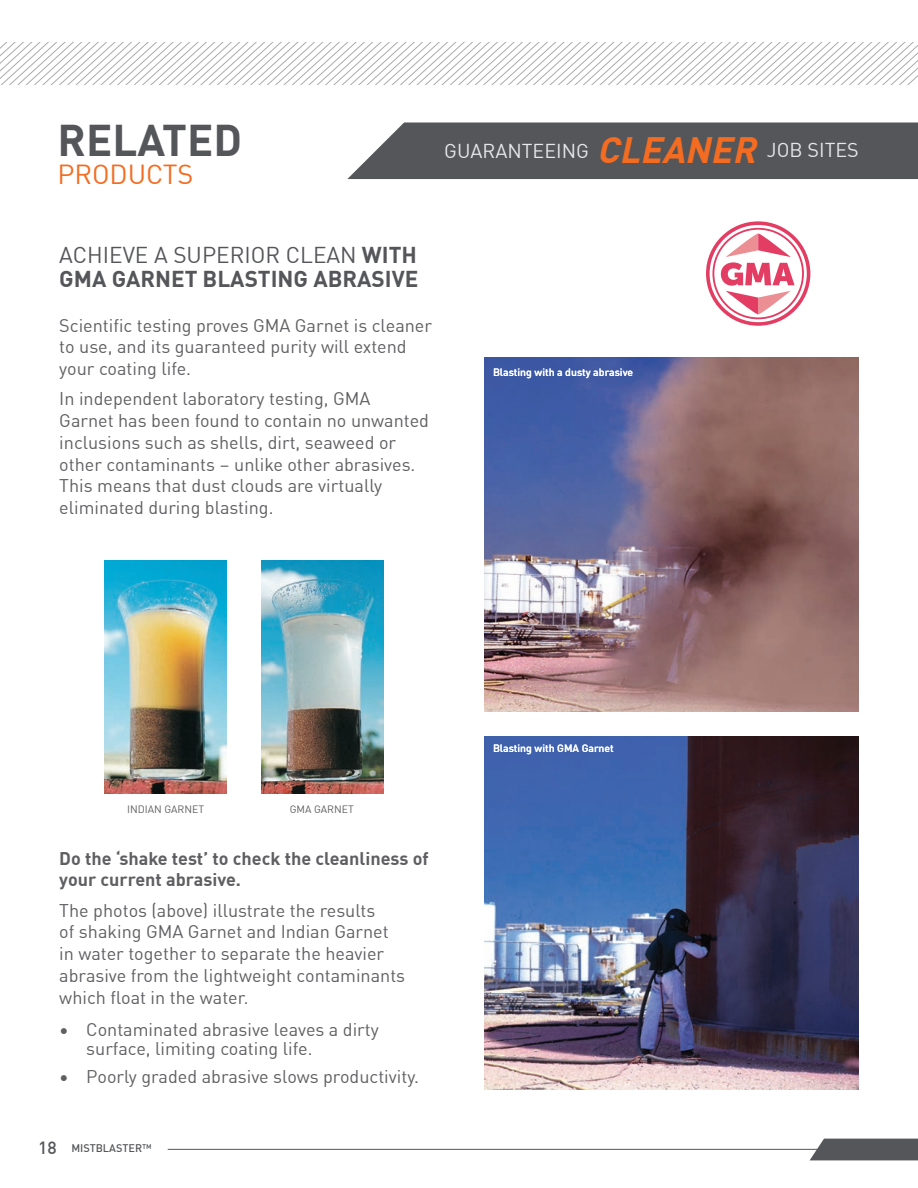
<style>
.page{position:relative;width:918px;height:1188px;background:#fff}
.page>*{position:absolute;margin:0;border:0;box-sizing:border-box;transform-origin:0 0}
.t1{font:700 43.5px "DIN Offc";color:#555659}
.t2{font:italic 700 36px "DIN Offc";color:#f36c21}
.t3{font:27px "DIN Offc";color:#f36c21}
.t4{font:700 22.5px/24px "DIN Offc";color:#555659}
.t5{font:19.65px "DIN Offc";color:#e6e7e9}
.Paragraph{font:18px/21.8px "DIN Offc";color:#5f5f62}
.Paragraph-2{font:700 18px/21.8px "DIN Offc";color:#5f5f62}
.t6{font:500 10.8px "DIN Offc";color:#555659}
.Paragraph-3{font:500 10.5px "DIN Offc";color:#fff}
.Paragraph-4{font:10.5px "DIN Offc";color:#5f5f62}
.s1{font-weight:400}
.s2{font-size:17.4px}
</style>
<div class="page">
<svg style="left:706px;top:221px;width:104px;height:105px"></svg>
<img style="left:485px;top:737px;width:373px;height:352px">
<img style="left:485px;top:357px;width:373px;height:355px">
<img style="left:261px;top:561px;width:123px;height:233px">
<img style="left:104px;top:561px;width:123px;height:233px">
<hr style="left:168px;top:1149px;width:750px;height:1px;background:#555659">
<div style="left:810px;top:1139px;width:108px;height:21px;background:#555659"></div>
<svg style="left:0;top:42px;width:918px;height:42px"></svg>
<div style="left:347px;top:122px;width:571px;height:57px;background:#555659"></div>
<h1 class="t1" style="left:58px;top:112px;width:186px">RELATED</h1>
<h3 class="t3" style="left:58px;top:158px;width:137px">PRODUCTS</h3>
<p class="t5" style="left:444px;top:138px;width:146px">GUARANTEEING</p>
<p class="t2" style="left:597px;top:127px;width:170px">CLEANER</p>
<p class="t5" style="left:767px;top:138px;width:94px">JOB SITES</p>
<p class="t4" style="left:59px;top:243px;width:361px"><span class="s1">ACHIEVE A SUPERIOR CLEAN</span> WITH<br>GMA GARNET BLASTING ABRASIVE</p>
<p class="Paragraph" style="left:59px;top:314px;width:374px">Scientific testing proves GMA Garnet is cleaner to use, and its guaranteed purity will extend your coating life.</p>
<p class="Paragraph" style="left:59px;top:388px;width:371px">In independent laboratory testing, GMA Garnet has been found to contain no unwanted inclusions such as shells, dirt, seaweed or other contaminants – unlike other abrasives.<br>This means that dust clouds are virtually eliminated during blasting.</p>
<p class="Paragraph-3" style="left:493px;top:366px;width:142px">Blasting with a dusty abrasive</p>
<p class="Paragraph-4" style="left:127px;top:802px;width:79px">INDIAN GARNET</p>
<p class="Paragraph-4" style="left:290px;top:802px;width:66px">GMA GARNET</p>
<p class="Paragraph-2" style="left:59px;top:847px;width:371px">Do the ‘shake test’ to check the cleanliness of your current abrasive.</p>
<p class="Paragraph" style="left:59px;top:899px;width:347px">The photos (above) illustrate the results<br>of shaking GMA Garnet and Indian Garnet in water together to separate the heavier abrasive from the lightweight contaminants which float in the water.</p>
<p class="Paragraph" style="left:86px;top:1020px;width:294px;line-height:19.5px;text-indent:-27px">• Contaminated abrasive leaves a dirty surface, limiting coating life.</p>
<p class="Paragraph" style="left:59px;top:1066px;width:361px">• Poorly graded abrasive slows productivity.</p>
<p class="t6" style="left:38px;top:1141px;width:115px"><span class="s2">18</span> MISTBLASTER™</p>
<p class="Paragraph-3" style="left:493px;top:741px;width:122px">Blasting with GMA Garnet</p>
</div>
